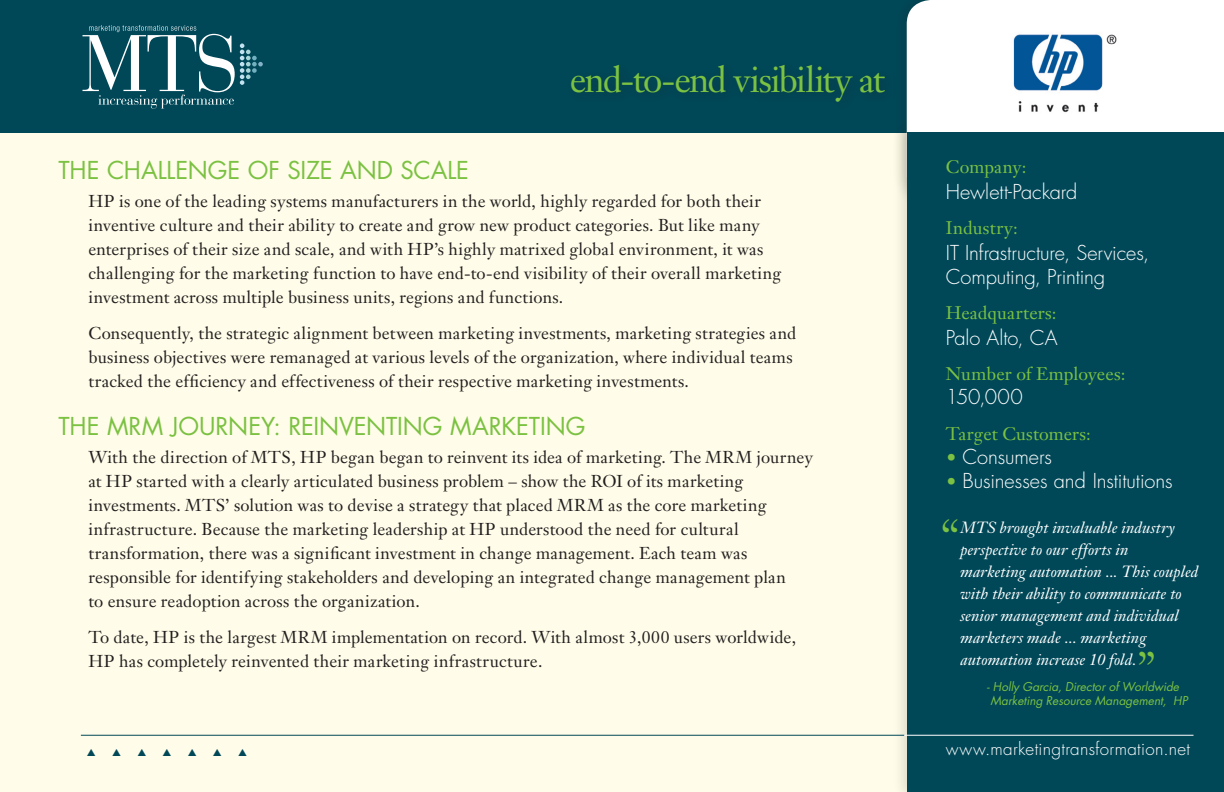
<style>
.page{position:relative;width:1224px;height:792px;background:#fff}
.page>*{position:absolute;margin:0;border:0;box-sizing:border-box;transform-origin:0 0}
.t1{font:italic 44px "Janson Text";color:#7bc142}
.t2{font:36px "Janson Text";letter-spacing:-.045em;color:#7bc142}
.t3{font:24px "Futura";letter-spacing:-.005em;color:#7bc142}
.t4{font:300 20px/24px "Futura";letter-spacing:-.005em;color:#fff}
.t5{font:18px "Janson Text";letter-spacing:.005em;color:#7bc142}
.t6{font:17px/24px "Janson Text";letter-spacing:.01em;color:#231f20}
.t7{font:300 17px "Futura";letter-spacing:.02em;color:#fff}
.t8{font:italic 16px/22px "Janson Text";letter-spacing:.01em;color:#fff}
.t9{font:italic 12px/14.6px "Futura";color:#7bc142}
.s1{font-size:18px;color:#7bc142}
</style>
<div class="page">
<div style="left:0;top:120px;width:928px;height:672px;background:#fffde9"></div>
<div style="left:0;top:0;width:935px;height:133px;background:#004858"></div>
<svg style="left:82px;top:25px;width:181px;height:84px"></svg>
<div style="left:907px;top:0;width:28px;height:106px;background:#fff"></div>
<div style="left:890px;top:119px;width:334px;height:673px;background:#231f20;opacity:.15"></div>
<div style="left:907px;top:133px;width:317px;height:659px;background:#004858"></div>
<div style="left:907px;top:106px;width:317px;height:26px;background:#fff"></div>
<img style="left:1013px;top:34px;width:104px;height:79px">
<hr style="left:81px;top:735px;width:823px;height:1px;background:#004858">
<hr style="left:904px;top:735px;width:290px;height:1px;background:#fff">
<h2 class="t2" style="left:570px;top:57px;width:317px">end-to-end visibility at</h2>
<h3 class="t3" style="left:58px;top:155px;width:412px">THE CHALLENGE OF SIZE AND SCALE</h3>
<p class="t6" style="left:88px;top:189px;width:694px">HP is one of the leading systems manufacturers in the world, highly regarded for both their inventive culture and their ability to create and grow new product categories. But like many enterprises of their size and scale, and with HP’s highly matrixed global environment, it was challenging for the marketing function to have end-to-end visibility of their overall marketing investment across multiple business units, regions and functions.</p>
<p class="t6" style="left:88px;top:321px;width:709px">Consequently, the strategic alignment between marketing investments, marketing strategies and business objectives were remanaged at various levels of the organization, where individual teams tracked the efficiency and effectiveness of their respective marketing investments.</p>
<h3 class="t3" style="left:58px;top:411px;width:529px">THE MRM JOURNEY: REINVENTING MARKETING</h3>
<p class="t6" style="left:88px;top:445px;width:726px">With the direction of MTS, HP began began to reinvent its idea of marketing. The MRM journey at HP started with a clearly articulated business problem – show the ROI of its marketing investments. MTS’ solution was to devise a strategy that placed MRM as the core marketing infrastructure. Because the marketing leadership at HP understood the need for cultural transformation, there was a significant investment in change management. Each team was responsible for identifying stakeholders and developing an integrated change management plan<br>to ensure readoption across the organization.</p>
<p class="t6" style="left:88px;top:625px;width:709px">To date, HP is the largest MRM implementation on record. With almost 3,000 users worldwide,<br>HP has completely reinvented their marketing infrastructure.</p>
<p class="t5" style="left:946px;top:156px;width:82px">Company:</p>
<p class="t4" style="left:946px;top:181px;width:133px">Hewlett-Packard</p>
<p class="t5" style="left:946px;top:216px;width:74px">Industry:</p>
<p class="t4" style="left:946px;top:241px;width:205px">IT Infrastructure, Services,<br>Computing, Printing</p>
<p class="t5" style="left:946px;top:301px;width:112px">Headquarters:</p>
<p class="t4" style="left:946px;top:326px;width:113px">Palo Alto, CA</p>
<p class="t5" style="left:946px;top:362px;width:181px">Number of Employees:</p>
<p class="t4" style="left:946px;top:385px;width:78px">150,000</p>
<p class="t5" style="left:946px;top:423px;width:146px">Target Customers:</p>
<p class="t4" style="left:946px;top:446px;width:108px"><span class="s1">•</span> Consumers</p>
<p class="t4" style="left:946px;top:470px;width:228px"><span class="s1">•</span> Businesses and Institutions</p>
<h1 class="t1" style="left:937px;top:508px;width:21px">“</h1>
<p class="t8" style="left:960px;top:517px;width:239px">MTS brought invaluable industry perspective to our efforts in<br>marketing automation ... This coupled with their ability to communicate to senior management and individual marketers made ... marketing automation increase 10 fold.</p>
<h1 class="t1" style="left:1134px;top:641px;width:21px">”</h1>
<p class="t9" style="left:987px;top:679px;width:202px">- Holly Garcia, Director of Worldwide<br>Marketing Resource Management, HP</p>
<p class="t7" style="left:946px;top:738px;width:246px">www.marketingtransformation.net</p>
</div>
